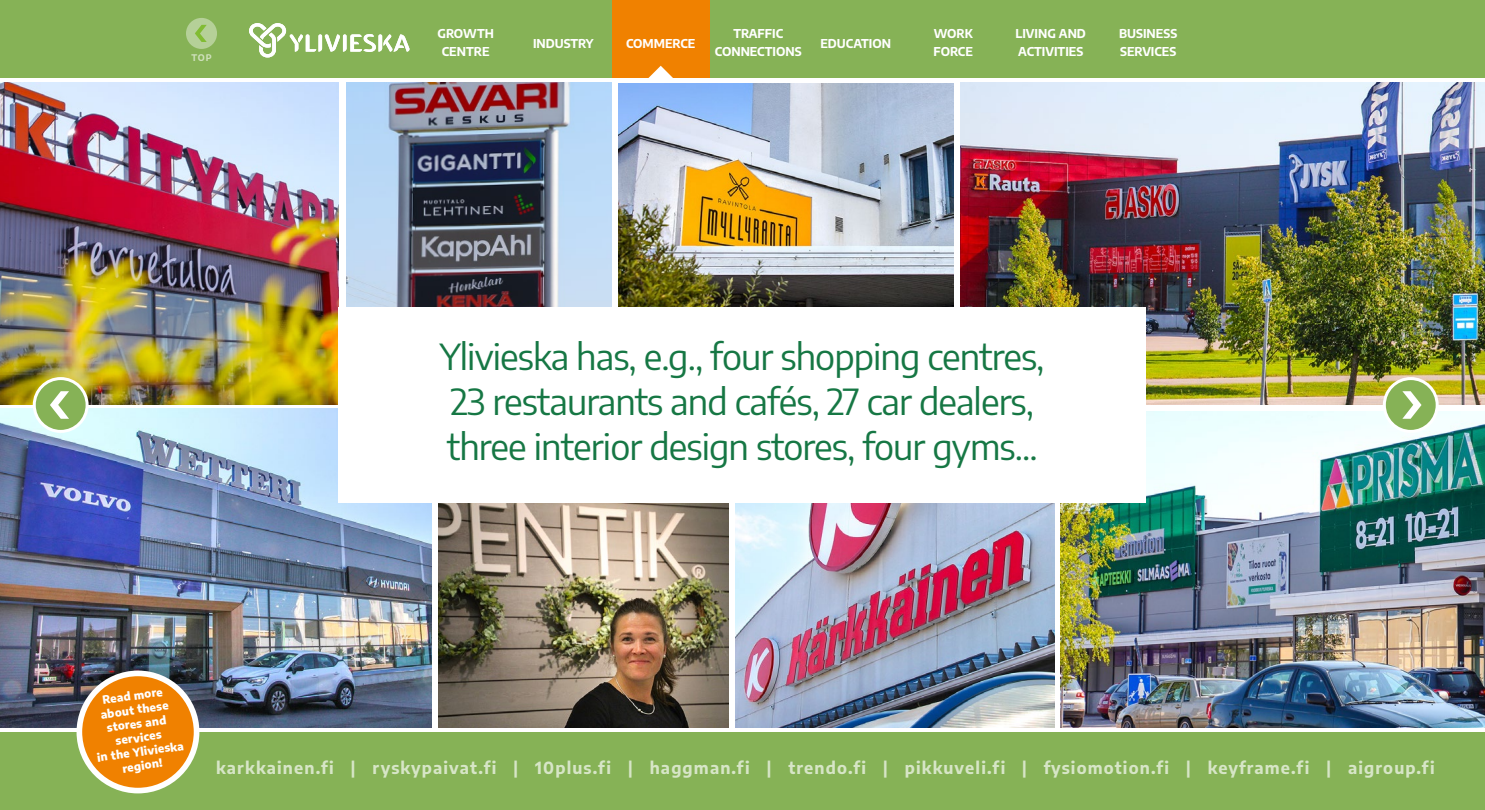
<style>
.page{position:relative;width:1485px;height:810px;background:#fff}
.page>*{position:absolute;margin:0;border:0;box-sizing:border-box;transform-origin:0 0}
.t1{font:36px/45px "Encode Sans";letter-spacing:-.025em;color:#167744}
.t2{font:700 16.5px "Encode Sans";letter-spacing:.07em;color:#fff}
.t3{font:700 12px/18px "Encode Sans";color:#fff}
.t4{font:800 11.25px/14.1px "Encode Sans";color:#fff;text-align:center}
.t5{font:700 9px "Encode Sans";color:#fff}
</style>
<div class="page">
<div style="left:0;top:0;width:1485px;height:78px;background:#86b256"></div>
<div style="left:186px;top:18px;width:31px;height:31px;background:#b5d098;border-radius:50%"></div>
<svg style="left:195px;top:25px;width:12px;height:17px"></svg>
<img style="left:619px;top:83px;width:334px;height:224px">
<img style="left:960px;top:82px;width:525px;height:323px">
<img style="left:346px;top:82px;width:265px;height:225px">
<img style="left:736px;top:503px;width:318px;height:225px">
<img style="left:0;top:409px;width:432px;height:319px">
<img style="left:1060px;top:411px;width:425px;height:317px">
<img style="left:439px;top:503px;width:290px;height:225px">
<div style="left:0;top:732px;width:1485px;height:78px;background:#86b256"></div>
<img style="left:0;top:82px;width:339px;height:323px">
<div style="left:79px;top:673px;width:118px;height:118px;background:#f08100;border-radius:50%"></div>
<div style="left:77px;top:671px;width:122px;height:122px;border:6px solid #fff;border-radius:50%"></div>
<div style="left:1384px;top:379px;width:53px;height:52px;background:#86b256;border-radius:50%"></div>
<div style="left:1383px;top:377px;width:56px;height:56px;border:3px solid #fff;border-radius:50%"></div>
<svg style="left:1402px;top:391px;width:20px;height:28px"></svg>
<div style="left:34px;top:379px;width:53px;height:52px;background:#86b256;border-radius:50%"></div>
<div style="left:33px;top:377px;width:56px;height:56px;border:3px solid #fff;border-radius:50%"></div>
<svg style="left:50px;top:391px;width:19px;height:28px"></svg>
<div style="left:339px;top:307px;width:807px;height:196px;background:#fff"></div>
<div style="left:612px;top:0;width:98px;height:78px;background:#f08100"></div>
<svg style="left:648px;top:66px;width:25px;height:12px"></svg>
<svg style="left:249px;top:23px;width:161px;height:35px"></svg>
<p class="t5" style="left:191px;top:51px;width:22px">TOP</p>
<p class="t3" style="left:438px;top:24px;width:58px;text-align:center">GROWTH<br>CENTRE</p>
<p class="t3" style="left:533px;top:33px;width:62px">INDUSTRY</p>
<p class="t3" style="left:715px;top:24px;width:88px;text-align:center">TRAFFIC<br>CONNECTIONS</p>
<p class="t3" style="left:820px;top:33px;width:72px">EDUCATION</p>
<p class="t3" style="left:1016px;top:24px;width:72px">LIVING AND<br>ACTIVITIES</p>
<p class="t3" style="left:934px;top:24px;width:41px">WORK<br>FORCE</p>
<p class="t3" style="left:1119px;top:24px;width:60px">BUSINESS<br>SERVICES</p>
<p class="t3" style="left:626px;top:33px;width:71px">COMMERCE</p>
<p class="t3" style="left:638px;top:42px;width:48px">KESKUS</p>
<h1 class="t1" style="left:440px;top:332px;width:606px">Ylivieska has, e.g., four shopping centres,<br>23 restaurants and cafés, 27 car dealers, three interior design stores, four gyms...</h1>
<p class="t4" style="left:88px;top:694px;width:89px;rotate:-8deg">Read more about these stores and services<br>in the Ylivieska region!</p>
<p class="t2" style="left:216px;top:755px;width:1220px">karkkainen.fi | ryskypaivat.fi | 10plus.fi | haggman.fi | trendo.fi | pikkuveli.fi | fysiomotion.fi | keyframe.fi | aigroup.fi</p>
</div>
